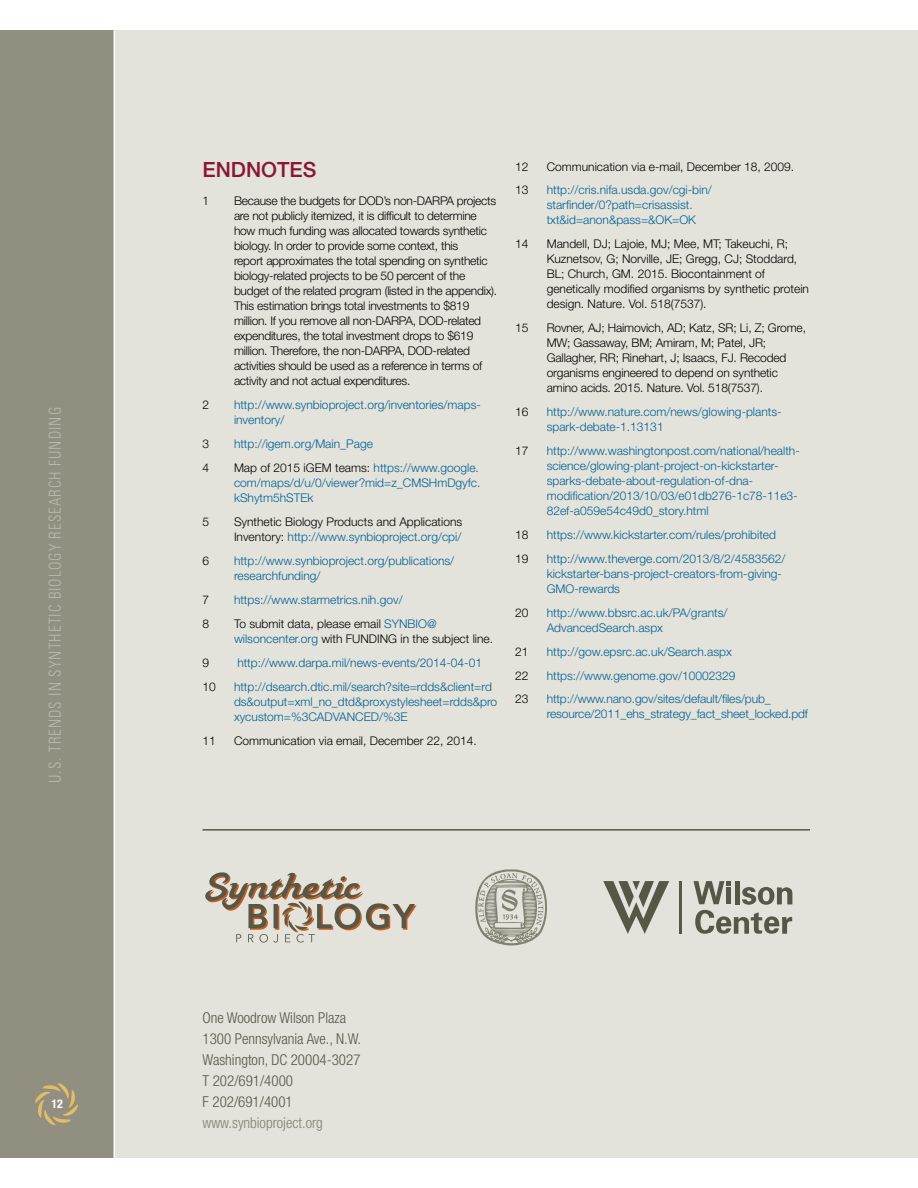
<style>
.page{position:relative;width:918px;height:1188px;background:#fff}
.page>*{position:absolute;margin:0;border:0;box-sizing:border-box;transform-origin:0 0}
.t1{font:500 21px "Helvetica Neue LT Std";color:#891635}
.t2{font:300 condensed 16.5px "Univers LT Std";letter-spacing:.07em;color:#b9b9ac;scale:.91 1}
.t3{font:300 condensed 15px/21px "Helvetica Neue LT Std";color:#585747}
.t4{font:300 condensed 15px "Helvetica Neue LT Std";color:#828170}
.t5{font:300 12px/15px "Helvetica Neue LT Std";color:#006193}
.t6{font:300 12px/15px "Helvetica Neue LT Std";letter-spacing:-.02em;color:#000}
.t7{font:300 12px/15px "Helvetica Neue LT Std";color:#000}
.t8{font:700 condensed 12px "Helvetica Neue LT Std";color:#fff}
.t9{font:300 12px "Univers LT Std";color:#000}
.s1{color:#000}
.s2{color:#006193}
</style>
<div class="page">
<div style="left:0;top:30px;width:918px;height:1128px;background:#e3e2db"></div>
<div style="left:0;top:30px;width:114px;height:1128px;background:#919080"></div>
<svg style="left:35px;top:1083px;width:43px;height:42px"></svg>
<hr style="left:114px;top:30px;width:1px;height:1134px;background:#fff">
<svg style="left:475px;top:869px;width:72px;height:77px"></svg>
<hr style="left:202px;top:829px;width:608px;height:2px;background:#585747">
<svg style="left:205px;top:872px;width:212px;height:71px"></svg>
<hr style="left:680px;top:881px;width:2px;height:53px;background:#585747">
<svg style="left:694px;top:881px;width:98px;height:53px"></svg>
<svg style="left:603px;top:881px;width:66px;height:53px"></svg>
<h2 class="t2" style="left:45px;top:783px;width:415px;rotate:-90deg">U.S. TRENDS IN SYNTHETIC BIOLOGY RESEARCH FUNDING</h2>
<p class="t8" style="left:51px;top:1097px;width:13px">12</p>
<h1 class="t1" style="left:202px;top:157px;width:115px">ENDNOTES</h1>
<p class="t9" style="left:202px;top:194px;width:8px">1</p>
<p class="t6" style="left:234px;top:193px;width:265px">Because the budgets for DOD’s non-DARPA projects are not publicly itemized, it is difficult to determine how much funding was allocated towards synthetic biology. In order to provide some context, this<br>report approximates the total spending on synthetic biology-related projects to be 50 percent of the budget of the related program (listed in the appendix).<br>This estimation brings total investments to $819 million. If you remove all non-DARPA, DOD-related expenditures, the total investment drops to $619 million. Therefore, the non-DARPA, DOD-related activities should be used as a reference in terms of activity and not actual expenditures.</p>
<p class="t6" style="left:202px;top:397px;width:8px">2</p>
<p class="t5" style="left:234px;top:397px;width:248px">http://www.synbioproject.org/inventories/maps&shy;inventory/</p>
<p class="t6" style="left:202px;top:436px;width:8px">3</p>
<p class="t5" style="left:234px;top:436px;width:140px">http://igem.org/Main_Page</p>
<p class="t6" style="left:202px;top:460px;width:8px">4</p>
<p class="t5" style="left:234px;top:460px;width:248px"><span class="s1">Map of 2015 iGEM teams:</span> https://www.google. com/maps/d/u/0/viewer?mid=z_CMSHmDgyfc. kShytm5hSTEk</p>
<p class="t6" style="left:202px;top:514px;width:8px">5</p>
<p class="t7" style="left:234px;top:514px;width:230px">Synthetic Biology Products and Applications<br>Inventory: <span class="s2">http://www.synbioproject.org/cpi/</span></p>
<p class="t6" style="left:202px;top:553px;width:8px">6</p>
<p class="t5" style="left:234px;top:553px;width:222px">http://www.synbioproject.org/publications/ researchfunding/</p>
<p class="t6" style="left:202px;top:592px;width:8px">7</p>
<p class="t5" style="left:234px;top:592px;width:170px">https://www.starmetrics.nih.gov/</p>
<p class="t6" style="left:202px;top:616px;width:8px">8</p>
<p class="t7" style="left:234px;top:616px;width:261px">To submit data, please email <span class="s2">SYNBIO@ wilsoncenter.org</span> with FUNDING in the subject line.</p>
<p class="t6" style="left:202px;top:655px;width:8px">9</p>
<p class="t5" style="left:237px;top:655px;width:246px">http://www.darpa.mil/news-events/2014-04-01</p>
<p class="t6" style="left:202px;top:679px;width:15px">10</p>
<p class="t5" style="left:234px;top:679px;width:265px">http://dsearch.dtic.mil/search?site=rdds&amp;client=rd ds&amp;output=xml_no_dtd&amp;proxystylesheet=rdds&amp;pro xycustom=%3CADVANCED/%3E</p>
<p class="t6" style="left:202px;top:733px;width:15px">11</p>
<p class="t7" style="left:234px;top:733px;width:244px">Communication via email, December 22, 2014.</p>
<p class="t6" style="left:515px;top:158px;width:15px">12</p>
<p class="t7" style="left:547px;top:158px;width:249px">Communication via e-mail, December 18, 2009.</p>
<p class="t6" style="left:515px;top:182px;width:15px">13</p>
<p class="t5" style="left:547px;top:182px;width:167px">http://cris.nifa.usda.gov/cgi-bin/ starfinder/0?path=crisassist. txt&amp;id=anon&amp;pass=&amp;OK=OK</p>
<p class="t6" style="left:515px;top:236px;width:15px">14</p>
<p class="t7" style="left:547px;top:236px;width:264px">Mandell, DJ; Lajoie, MJ; Mee, MT; Takeuchi, R; Kuznetsov, G; Norville, JE; Gregg, CJ; Stoddard, BL; Church, GM. 2015. Biocontainment of genetically modified organisms by synthetic protein design. Nature. Vol. 518(7537).</p>
<p class="t6" style="left:515px;top:320px;width:15px">15</p>
<p class="t6" style="left:547px;top:320px;width:261px">Rovner, AJ; Haimovich, AD; Katz, SR; Li, Z; Grome, MW; Gassaway, BM; Amiram, M; Patel, JR; Gallagher, RR; Rinehart, J; Isaacs, FJ. Recoded organisms engineered to depend on synthetic amino acids. 2015. Nature. Vol. 518(7537).</p>
<p class="t6" style="left:515px;top:404px;width:15px">16</p>
<p class="t5" style="left:547px;top:404px;width:236px">http://www.nature.com/news/glowing-plants&shy;spark-debate-1.13131</p>
<p class="t6" style="left:515px;top:443px;width:15px">17</p>
<p class="t5" style="left:547px;top:443px;width:255px">http://www.washingtonpost.com/national/health&shy;science/glowing-plant-project-on-kickstarter&shy;sparks-debate-about-regulation-of-dna&shy;modification/2013/10/03/e01db276-1c78-11e3- 82ef-a059e54c49d0_story.html</p>
<p class="t6" style="left:515px;top:527px;width:15px">18</p>
<p class="t5" style="left:547px;top:527px;width:231px">https://www.kickstarter.com/rules/prohibited</p>
<p class="t6" style="left:515px;top:551px;width:15px">19</p>
<p class="t5" style="left:547px;top:551px;width:240px">http://www.theverge.com/2013/8/2/4583562/ kickstarter-bans-project-creators-from-giving-<br>GMO-rewards</p>
<p class="t6" style="left:515px;top:605px;width:15px">20</p>
<p class="t5" style="left:547px;top:605px;width:182px">http://www.bbsrc.ac.uk/PA/grants/<br>AdvancedSearch.aspx</p>
<p class="t6" style="left:515px;top:644px;width:15px">21</p>
<p class="t5" style="left:547px;top:644px;width:187px">http://gow.epsrc.ac.uk/Search.aspx</p>
<p class="t6" style="left:515px;top:668px;width:15px">22</p>
<p class="t5" style="left:547px;top:668px;width:190px">https://www.genome.gov/10002329</p>
<p class="t6" style="left:515px;top:691px;width:15px">23</p>
<p class="t5" style="left:547px;top:691px;width:263px">http://www.nano.gov/sites/default/files/pub_ resource/2011_ehs_strategy_fact_sheet_locked.pdf</p>
<p class="t3" style="left:202px;top:1007px;width:160px">One Woodrow Wilson Plaza<br>1300 Pennsylvania Ave., N.W.<br>Washington, DC 20004-3027<br>T 202/691/4000<br>F 202/691/4001</p>
<p class="t4" style="left:202px;top:1114px;width:122px">www.synbioproject.org</p>
</div>
